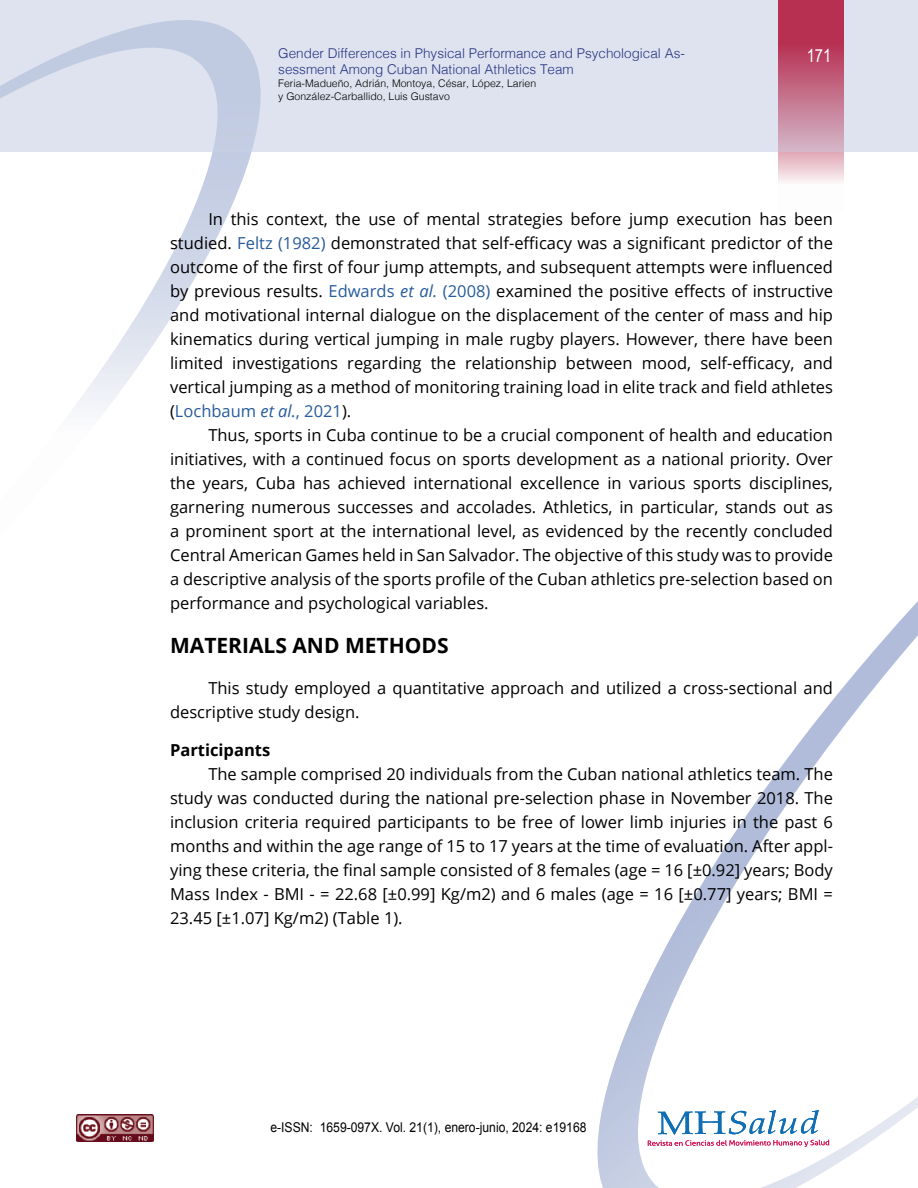
<style>
.page{position:relative;width:918px;height:1188px;background:#fff}
.page>*{position:absolute;margin:0;border:0;box-sizing:border-box;transform-origin:0 0}
.t1{font:700 21px "Open Sans";color:#000}
.t2{font:18px "Arial Narrow";color:#fff}
.t3{font:16.5px/24px "Open Sans";color:#000;text-align:justify}
.t4{font:700 16.5px "Open Sans";color:#000}
.t5{font:300 13.5px/16.2px "Helvetica";color:#283583}
.t6{font:13.5px "Arial";color:#000;scale:.9 1}
.t7{font:300 10.5px/12.6px "Helvetica";color:#000}
.s1{color:#275b9b}
.s2{font-style:italic;color:#275b9b}
</style>
<div class="page">
<img style="left:77px;top:1115px;width:76px;height:27px">
<div style="left:0;top:0;width:918px;height:151px;background:#dee3ef"></div>
<svg style="left:0;top:20px;width:274px;height:391px"></svg>
<svg style="left:597px;top:601px;width:321px;height:587px"></svg>
<svg style="left:648px;top:1107px;width:181px;height:41px"></svg>
<svg style="left:778px;top:0;width:66px;height:182px;background:#c8728b"></svg>
<p class="t5" style="left:278px;top:44px;width:383px">Ef ctos del ntrenamiento cluster sobre la hipertrofia muscular:<br>Una revisión sistemática</p>
<p class="t7" style="left:278px;top:76px;width:336px">Miguel Alarcón-Rivera, Luis Benavides-Roca, Cristian Salazar Orellana,<br>Eduardo Guzmán-Muñoz</p>
<p class="t5" style="left:278px;top:44px;width:408px">Gender Differences in Physical Performance and Psychological As&shy;sessment Among Cuban National Athletics Team</p>
<p class="t7" style="left:278px;top:76px;width:259px">Feria-Madueño, Adrián, Montoya, César, López, Larien y González-Carballido, Luis Gustavo</p>
<p class="t2" style="left:807px;top:42px;width:26px">171</p>
<p class="t3" style="left:170px;top:207px;width:664px;text-indent:38px">In this context, the use of mental strategies before jump execution has been studied. <span class="s1">Feltz (1982)</span> demonstrated that self-efficacy was a significant predictor of the outcome of the first of four jump attempts, and subsequent attempts were influenced by previous results. <span class="s1">Edwards</span> <span class="s2">et al.</span> <span class="s1">(2008)</span> examined the positive effects of instructive and motivational internal dialogue on the displacement of the center of mass and hip kinematics during vertical jumping in male rugby players. However, there have been limited investigations regarding the relationship between mood, self-efficacy, and vertical jumping as a method of monitoring training load in elite track and field athletes (<span class="s1">Lochbaum</span> <span class="s2">et al.</span><span class="s1">, 2021</span>).</p>
<p class="t3" style="left:170px;top:423px;width:664px;text-indent:38px">Thus, sports in Cuba continue to be a crucial component of health and education initiatives, with a continued focus on sports development as a national priority. Over the years, Cuba has achieved international excellence in various sports disciplines, garnering numerous successes and accolades. Athletics, in particular, stands out as a prominent sport at the international level, as evidenced by the recently concluded Central American Games held in San Salvador. The objective of this study was to provide a descriptive analysis of the sports profile of the Cuban athletics pre-selection based on performance and psychological variables.</p>
<p class="t1" style="left:170px;top:631px;width:280px">MATERIALS AND METHODS</p>
<p class="t3" style="left:170px;top:676px;width:664px;text-indent:38px">This study employed a quantitative approach and utilized a cross-sectional and descriptive study design.</p>
<p class="t4" style="left:170px;top:739px;width:102px">Participants</p>
<p class="t3" style="left:170px;top:762px;width:664px;text-indent:38px">The sample comprised 20 individuals from the Cuban national athletics team. The study was conducted during the national pre-selection phase in November 2018. The inclusion criteria required participants to be free of lower limb injuries in the past 6 months and within the age range of 15 to 17 years at the time of evaluation. After appl&shy;ying these criteria, the final sample consisted of 8 females (age = 16 [±0.92] years; Body Mass Index - BMI - = 22.68 [±0.99] Kg/m2) and 6 males (age = 16 [±0.77] years; BMI = 23.45 [±1.07] Kg/m2) (Table 1).</p>
<p class="t6" style="left:270px;top:1118px;width:353px">e-ISSN: 1659-097X. Vol. 21(1), enero-junio, 2024: e19168</p>
</div>
